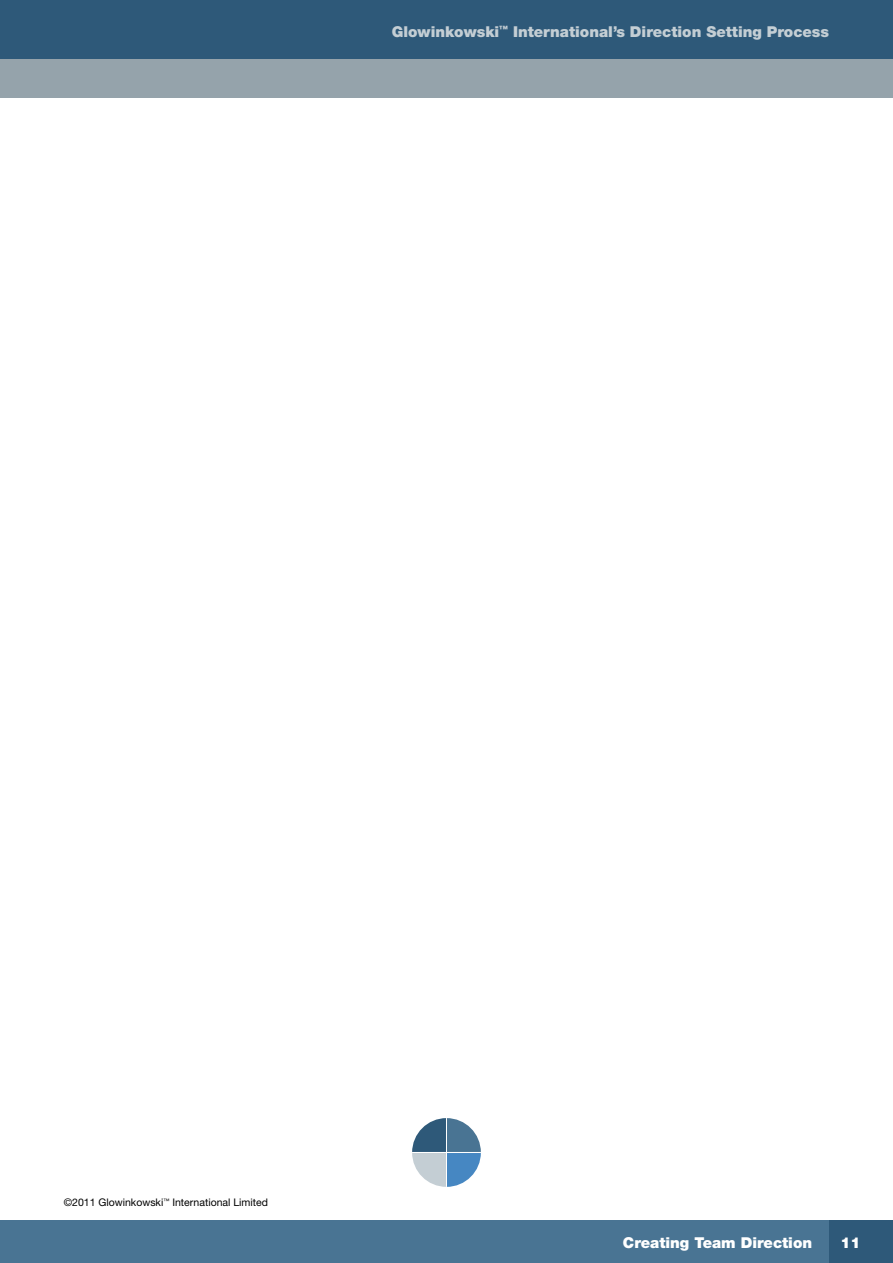
<style>
.page{position:relative;width:893px;height:1263px;background:#fff}
.page>*{position:absolute;margin:0;border:0;box-sizing:border-box;transform-origin:0 0}
.t1{font:900 15px "Helvetica Neue";color:#c4ced4}
.t2{font:900 15px "Helvetica Neue";color:#fff}
.t3{font:10.5px "Helvetica Neue";color:#000}
</style>
<div class="page">
<div style="left:0;top:0;width:893px;height:66px;background:#2e5979"></div>
<div style="left:0;top:59px;width:893px;height:39px;background:#95a3ab"></div>
<div style="left:0;top:1220px;width:829px;height:43px;background:#497493"></div>
<div style="left:829px;top:1220px;width:64px;height:43px;background:#2e5979"></div>
<svg style="left:412px;top:1118px;width:69px;height:69px"></svg>
<hr style="left:412px;top:1152px;width:69px;height:1px;background:#fff">
<hr style="left:446px;top:1118px;width:1px;height:69px;background:#fff">
<p class="t1" style="left:392px;top:23px;width:439px">Glowinkowski<sup>™</sup> International’s Direction Setting Process</p>
<p class="t3" style="left:64px;top:1196px;width:206px">©2011 Glowinkowski<sup>™</sup> International Limited</p>
<p class="t2" style="left:623px;top:1233px;width:191px">Creating Team Direction</p>
<p class="t2" style="left:840px;top:1233px;width:22px">11</p>
</div>
